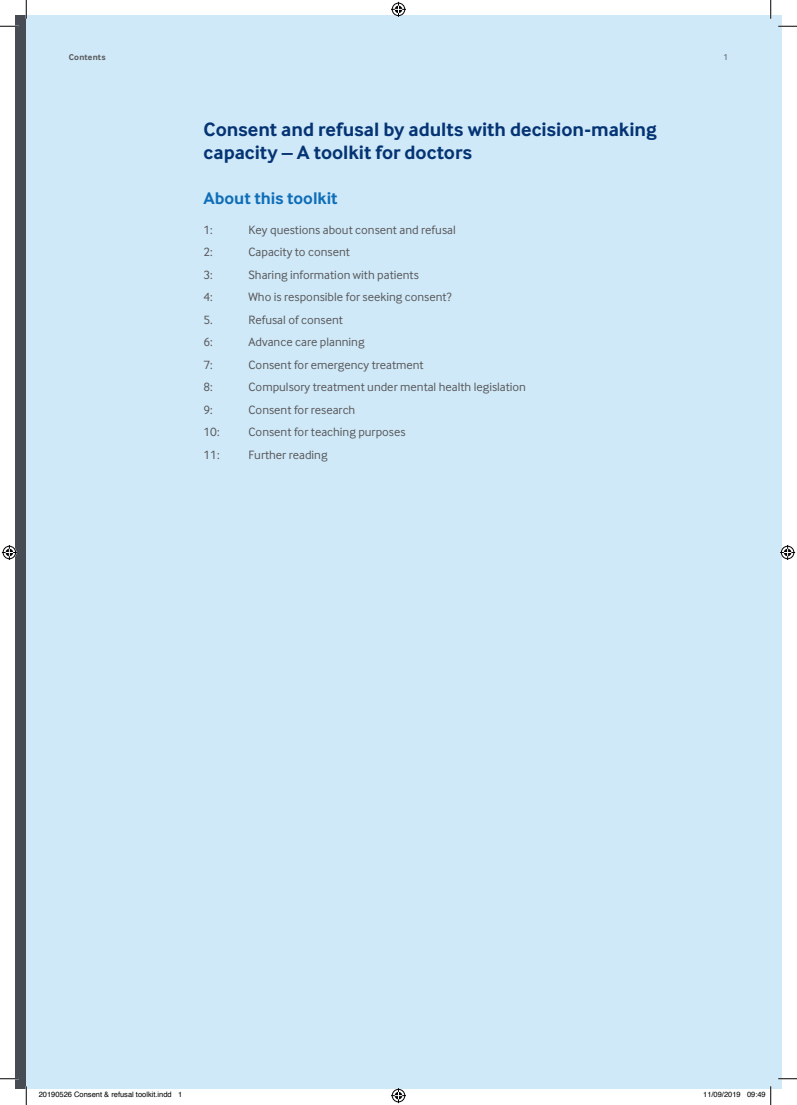
<style>
.page{position:relative;width:797px;height:1105px;background:#fff}
.page>*{position:absolute;margin:0;border:0;box-sizing:border-box;transform-origin:0 0}
.t1{font:700 20px/22.5px "Inter Face";letter-spacing:-.005em;color:#053474}
.t2{font:700 17.5px "Inter Face";color:#0f6eb8}
.t3{font:12.5px "Inter Face";color:#57585a}
.t4{font:700 8.75px "Inter Face";letter-spacing:.02em;color:#57585a}
.t5{font:8.75px "Inter Face";color:#57585a}
.t6{font:7.5px "Helvetica";color:#000}
</style>
<div class="page">
<div style="left:16px;top:16px;width:10px;height:1073px;background:#464b54"></div>
<div style="left:26px;top:16px;width:755px;height:1073px;background:#d0e9f8"></div>
<svg style="left:0;top:25px;width:19px;height:2px"></svg>
<svg style="left:778px;top:25px;width:19px;height:2px"></svg>
<svg style="left:0;top:1078px;width:19px;height:1px"></svg>
<svg style="left:778px;top:1078px;width:19px;height:1px"></svg>
<svg style="left:25px;top:0;width:2px;height:19px"></svg>
<svg style="left:25px;top:1086px;width:2px;height:19px"></svg>
<svg style="left:770px;top:0;width:1px;height:19px"></svg>
<svg style="left:391px;top:2px;width:15px;height:15px"></svg>
<svg style="left:391px;top:1088px;width:15px;height:15px"></svg>
<svg style="left:2px;top:545px;width:15px;height:15px"></svg>
<svg style="left:780px;top:545px;width:15px;height:15px"></svg>
<svg style="left:770px;top:1086px;width:1px;height:19px"></svg>
<p class="t4" style="left:69px;top:52px;width:38px">Contents</p>
<p class="t5" style="left:723px;top:52px;width:6px">1</p>
<h1 class="t1" style="left:203px;top:118px;width:454px">Consent and refusal by adults with decision-making capacity – A toolkit for doctors</h1>
<h2 class="t2" style="left:203px;top:188px;width:136px">About this toolkit</h2>
<p class="t3" style="left:203px;top:223px;width:11px">1:</p>
<p class="t3" style="left:248px;top:223px;width:209px">Key questions about consent and refusal</p>
<p class="t3" style="left:203px;top:245px;width:11px">2:</p>
<p class="t3" style="left:248px;top:245px;width:103px">Capacity to consent</p>
<p class="t3" style="left:203px;top:268px;width:11px">3:</p>
<p class="t3" style="left:248px;top:268px;width:172px">Sharing information with patients</p>
<p class="t3" style="left:203px;top:290px;width:11px">4:</p>
<p class="t3" style="left:248px;top:290px;width:204px">Who is responsible for seeking consent?</p>
<p class="t3" style="left:203px;top:313px;width:11px">5.</p>
<p class="t3" style="left:248px;top:313px;width:96px">Refusal of consent</p>
<p class="t3" style="left:203px;top:335px;width:11px">6:</p>
<p class="t3" style="left:248px;top:335px;width:117px">Advance care planning</p>
<p class="t3" style="left:203px;top:358px;width:11px">7:</p>
<p class="t3" style="left:248px;top:358px;width:177px">Consent for emergency treatment</p>
<p class="t3" style="left:203px;top:380px;width:11px">8:</p>
<p class="t3" style="left:248px;top:380px;width:279px">Compulsory treatment under mental health legislation</p>
<p class="t3" style="left:203px;top:403px;width:11px">9:</p>
<p class="t3" style="left:248px;top:403px;width:108px">Consent for research</p>
<p class="t3" style="left:203px;top:425px;width:17px">10:</p>
<p class="t3" style="left:248px;top:425px;width:158px">Consent for teaching purposes</p>
<p class="t3" style="left:203px;top:448px;width:17px">11:</p>
<p class="t3" style="left:248px;top:448px;width:80px">Further reading</p>
<p class="t6" style="left:39px;top:1089px;width:145px">20190526 Consent &amp; refusal toolkit.indd 1</p>
<p class="t6" style="left:703px;top:1089px;width:64px">11/09/2019 09:49</p>
</div>
